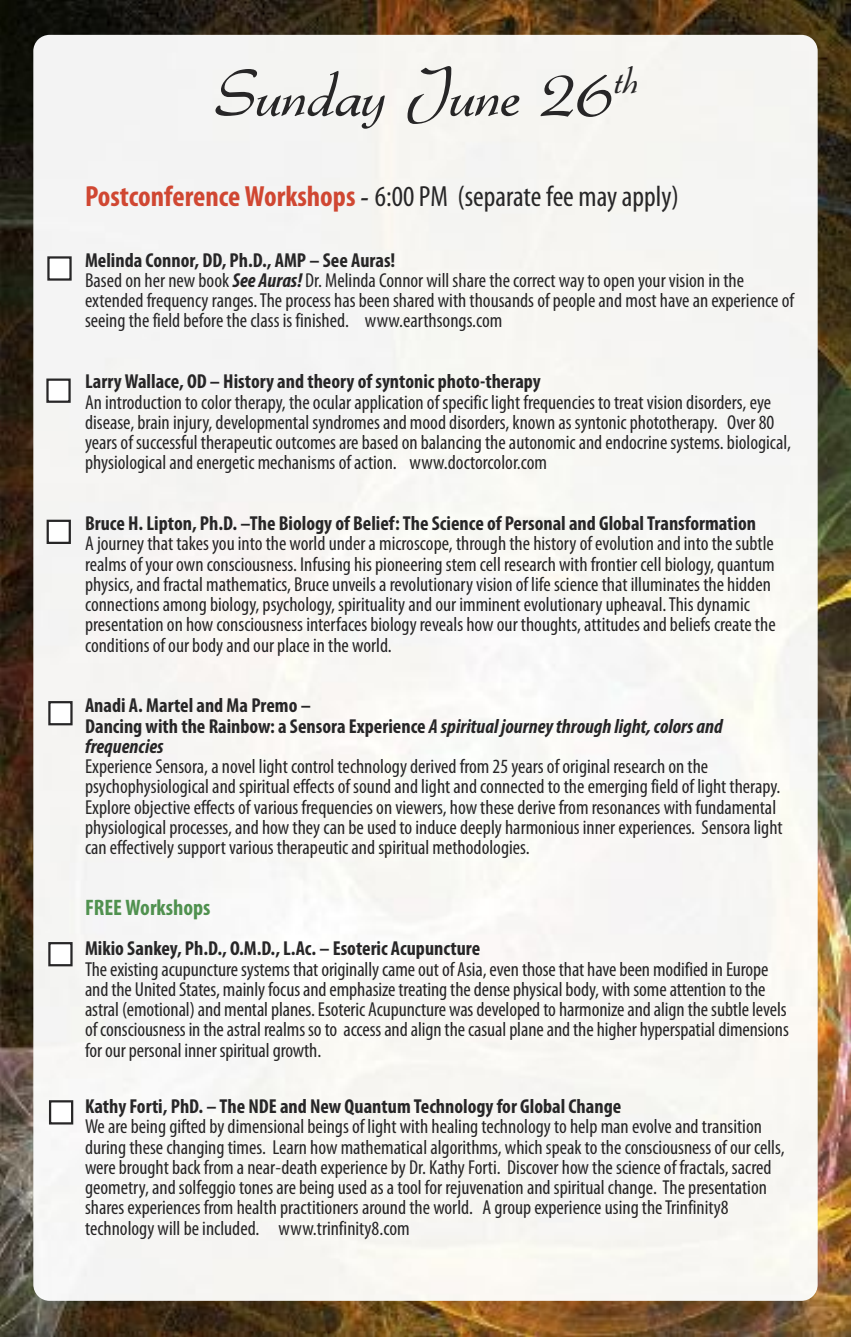
<style>
.page{position:relative;width:851px;height:1337px;background:#fff}
.page>*{position:absolute;margin:0;border:0;box-sizing:border-box;transform-origin:0 0}
.t1{font:67.5px "Gabrielle";color:#272627}
.t2{font:condensed 29.25px "Myriad Pro";color:#272627}
.t3{font:700 condensed 22.5px "Myriad Pro";color:#50914f}
.t4{font:condensed 20.25px/20.2px "Myriad Pro";color:#272627}
.t5{font:700 condensed 20.25px/20.2px "Myriad Pro";color:#272627}
.s1{font-weight:700;color:#d04732}
.s2{font-family:"Minion Pro";font-weight:700}
.s3{font-weight:700}
.s4{font-weight:700;font-style:italic}
.s5{font-style:italic}
</style>
<div class="page">
<img style="left:0;top:0;width:850px;height:1336px">
<div style="left:33px;top:35px;width:784px;height:1265px;background:#f6f6f3"></div>
<div style="left:49px;top:943px;width:22px;height:22px;background:#fff"></div>
<div style="left:48px;top:942px;width:25px;height:24px;border:2px solid #272627"></div>
<div style="left:49px;top:702px;width:22px;height:22px;background:#fff"></div>
<div style="left:48px;top:701px;width:25px;height:24px;border:2px solid #272627"></div>
<div style="left:50px;top:1101px;width:22px;height:22px;background:#fff"></div>
<div style="left:49px;top:1100px;width:24px;height:24px;border:2px solid #272627"></div>
<div style="left:48px;top:521px;width:22px;height:22px;background:#fff"></div>
<div style="left:47px;top:519px;width:24px;height:25px;border:2px solid #272627"></div>
<div style="left:47px;top:380px;width:23px;height:22px;background:#fff"></div>
<div style="left:46px;top:378px;width:25px;height:25px;border:2px solid #272627"></div>
<div style="left:48px;top:257px;width:22px;height:22px;background:#fff"></div>
<div style="left:47px;top:256px;width:25px;height:25px;border:2px solid #272627"></div>
<h1 class="t1" style="left:216px;top:55px;width:424px">Sunday June 26<sup>th</sup></h1>
<h2 class="t2" style="left:85px;top:186px;width:595px"><span class="s1">PostconferenceWorkshops</span> <span class="s2">-</span> 6:00 PM (separate fee may apply)</h2>
<p class="t4" style="left:85px;top:251px;width:710px"><span class="s3">melinda connor, DD, Ph.D., amP – see auras!<br></span>Based on her new book <span class="s4">See Auras!</span> Dr. Melinda Connor will share the correct way to open your vision in the extended frequency ranges.The process has been shared with thousands of people and most have an experience of seeing the field before the class is finished. www.earthsongs.com</p>
<p class="t5" style="left:85px;top:373px;width:457px">larryWallace, OD – History and theory ofsyntonic photo-therapy</p>
<p class="t4" style="left:85px;top:393px;width:707px">An introduction to color therapy, the ocular application of specific light frequencies to treat vision disorders, eye disease, brain injury, developmental syndromes and mood disorders, known as syntonic phototherapy. Over 80 years of successful therapeutic outcomes are based on balancing the autonomic and endocrine systems. biological, physiological and energetic mechanisms of action. www.doctorcolor.com</p>
<p class="t5" style="left:85px;top:515px;width:672px">Bruce H. lipton, Ph.D. –The Biology of Belief:The science of Personal and globalTransformation</p>
<p class="t4" style="left:85px;top:535px;width:692px">A journey that takes you into the world under a microscope, through the history of evolution and into the subtle realms of your own consciousness. Infusing his pioneering stem cell research with frontier cell biology, quantum physics, and fractal mathematics, Bruce unveils a revolutionary vision of life science that illuminates the hidden connections among biology, psychology, spirituality and our imminent evolutionary upheaval.This dynamic presentation on how consciousness interfaces biology reveals how our thoughts, attitudes and beliefs create the conditions of our body and our place in the world.</p>
<p class="t5" style="left:85px;top:697px;width:639px">anadi a. martel and ma Premo –<br>Dancing with the Rainbow: a sensora experience <span class="s5">A spiritual journeythrough light,colors and frequencies</span></p>
<p class="t4" style="left:85px;top:758px;width:699px">Experience Sensora, a novel light control technology derived from 25 years of original research on the psychophysiological and spiritual effects of sound and light and connected to the emerging field of light therapy.<br>Explore objective effects of various frequencies on viewers, how these derive from resonances with fundamental physiological processes, and how they can be used to induce deeply harmonious inner experiences. Sensora light can effectively support various therapeutic and spiritual methodologies.</p>
<p class="t3" style="left:85px;top:899px;width:127px">fReeWorkshops</p>
<p class="t5" style="left:85px;top:940px;width:396px">mikio sankey, Ph.D., O.m.D., l.ac. – esoteric acupuncture</p>
<p class="t4" style="left:85px;top:960px;width:705px">Theexistingacupuncturesystems thatoriginallycameoutof Asia,even thosethat havebeenmodifiedin Europe andthe UnitedStates,mainlyfocusandemphasizetreatingthedensephysicalbody, with someattention tothe astral (emotional)andmentalplanes.Esoteric Acupuncture wasdevelopedto harmonizeandalign thesubtlelevels ofconsciousness in theastral realms soto accessandalign thecasualplaneandthe higher hyperspatialdimensions forourpersonal inner spiritualgrowth.</p>
<p class="t5" style="left:85px;top:1097px;width:537px">Kathy forti, PhD. – The nDe and new QuantumTechnology for global change</p>
<p class="t4" style="left:85px;top:1118px;width:701px">We are being gifted by dimensional beings of light with healing technology to help man evolve and transition during these changing times. Learn how mathematical algorithms, which speak to the consciousness of our cells, were brought back from a near-death experience by Dr. Kathy Forti. Discover how the science of fractals, sacred geometry, and solfeggio tones are being used as a tool for rejuvenation and spiritual change. The presentation shares experiences from health practitioners around the world. A group experience using theTrinfinity8 technology will be included. www.trinfinity8.com</p>
</div>
